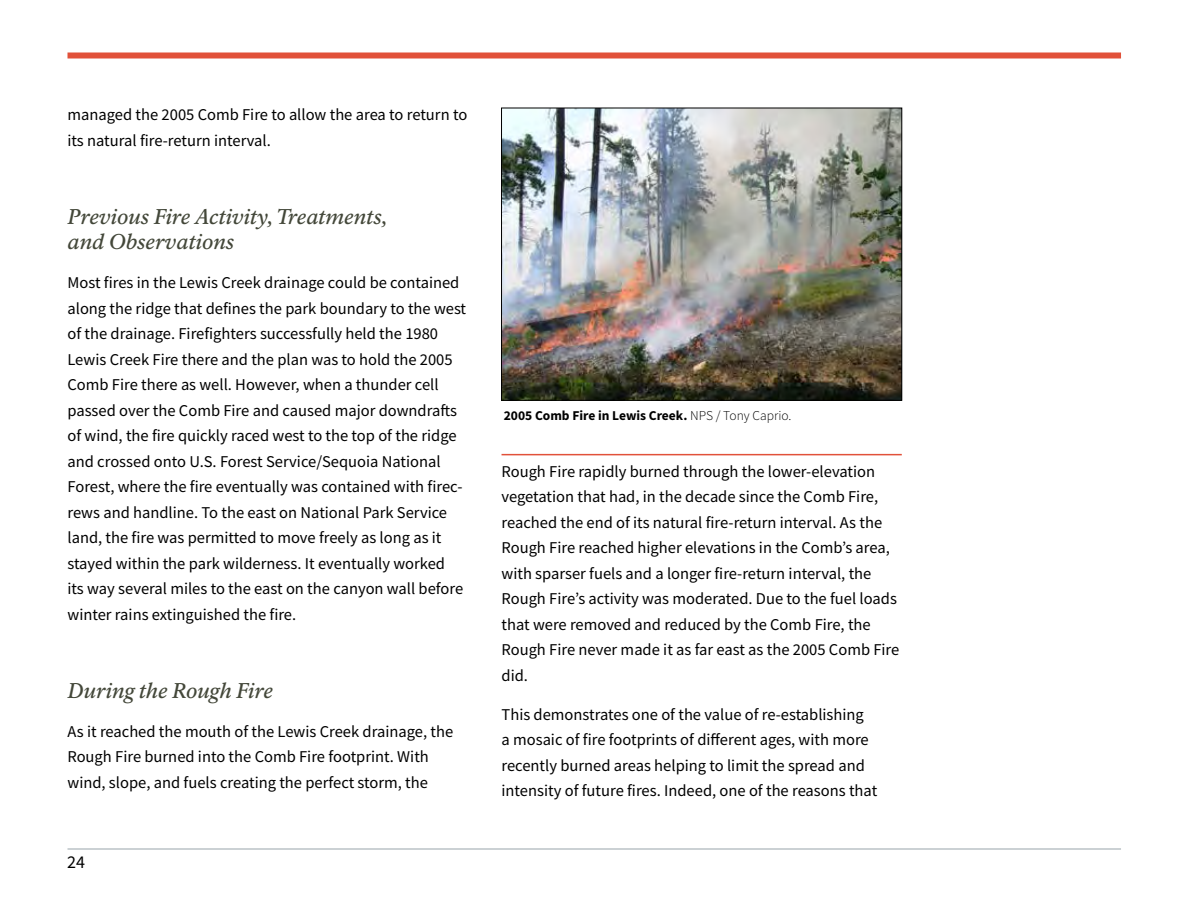
<style>
.page{position:relative;width:1188px;height:918px;background:#fff}
.page>*{position:absolute;margin:0;border:0;box-sizing:border-box;transform-origin:0 0}
.t1{font:italic 21px/25.5px "NPS Rawlinson OT Med";color:#434739}
.t2{font:18px "Source Sans Pro";color:#000}
.t3{font:16.5px/25.5px "Source Sans Pro";color:#000}
.t4{font:700 13.5px "Source Sans Pro";color:#000}
.s1{font-weight:300}
</style>
<div class="page">
<hr style="left:502px;top:454px;width:400px;height:1px;background:#e1513a">
<div style="left:68px;top:52px;width:1053px;height:6px;background:#e1513a"></div>
<hr style="left:68px;top:848px;width:1053px;height:2px;background:#bac3c6">
<img style="left:503px;top:110px;width:397px;height:289px">
<div style="left:501px;top:108px;width:401px;height:293px;border:1px solid #000"></div>
<p class="t3" style="left:68px;top:102px;width:401px">managed the 2005 Comb Fire to allow the area to return to its natural fire-return interval.</p>
<h4 class="t1" style="left:68px;top:204px;width:322px">Previous Fire Activity, Treatments, and Observations</h4>
<p class="t3" style="left:68px;top:270px;width:400px">Most fires in the Lewis Creek drainage could be contained along the ridge that defines the park boundary to the west of the drainage. Firefighters successfully held the 1980<br>Lewis Creek Fire there and the plan was to hold the 2005<br>Comb Fire there as well. However, when a thunder cell passed over the Comb Fire and caused major downdrafts of wind, the fire quickly raced west to the top of the ridge and crossed onto U.S. Forest Service/Sequoia National Forest, where the fire eventually was contained with firec&shy;rews and handline. To the east on National Park Service land, the fire was permitted to move freely as long as it stayed within the park wilderness. It eventually worked<br>its way several miles to the east on the canyon wall before winter rains extinguished the fire.</p>
<h4 class="t1" style="left:68px;top:678px;width:207px">During the Rough Fire</h4>
<p class="t3" style="left:68px;top:719px;width:387px">As it reached the mouth of the Lewis Creek drainage, the<br>Rough Fire burned into the Comb Fire footprint. With wind, slope, and fuels creating the perfect storm, the</p>
<p class="t2" style="left:67px;top:850px;width:19px">24</p>
<p class="t4" style="left:504px;top:406px;width:289px">2005 Comb Fire in Lewis Creek. <span class="s1">NPS / Tony Caprio.</span></p>
<p class="t3" style="left:502px;top:458px;width:399px">Rough Fire rapidly burned through the lower-elevation vegetation that had, in the decade since the Comb Fire, reached the end of its natural fire-return interval. As the Rough Fire reached higher elevations in the Comb’s area, with sparser fuels and a longer fire-return interval, the Rough Fire’s activity was moderated. Due to the fuel loads that were removed and reduced by the Comb Fire, the Rough Fire never made it as far east as the 2005 Comb Fire did.</p>
<p class="t3" style="left:502px;top:701px;width:377px">This demonstrates one of the value of re-establishing<br>a mosaic of fire footprints of different ages, with more recently burned areas helping to limit the spread and intensity of future fires. Indeed, one of the reasons that</p>
</div>
